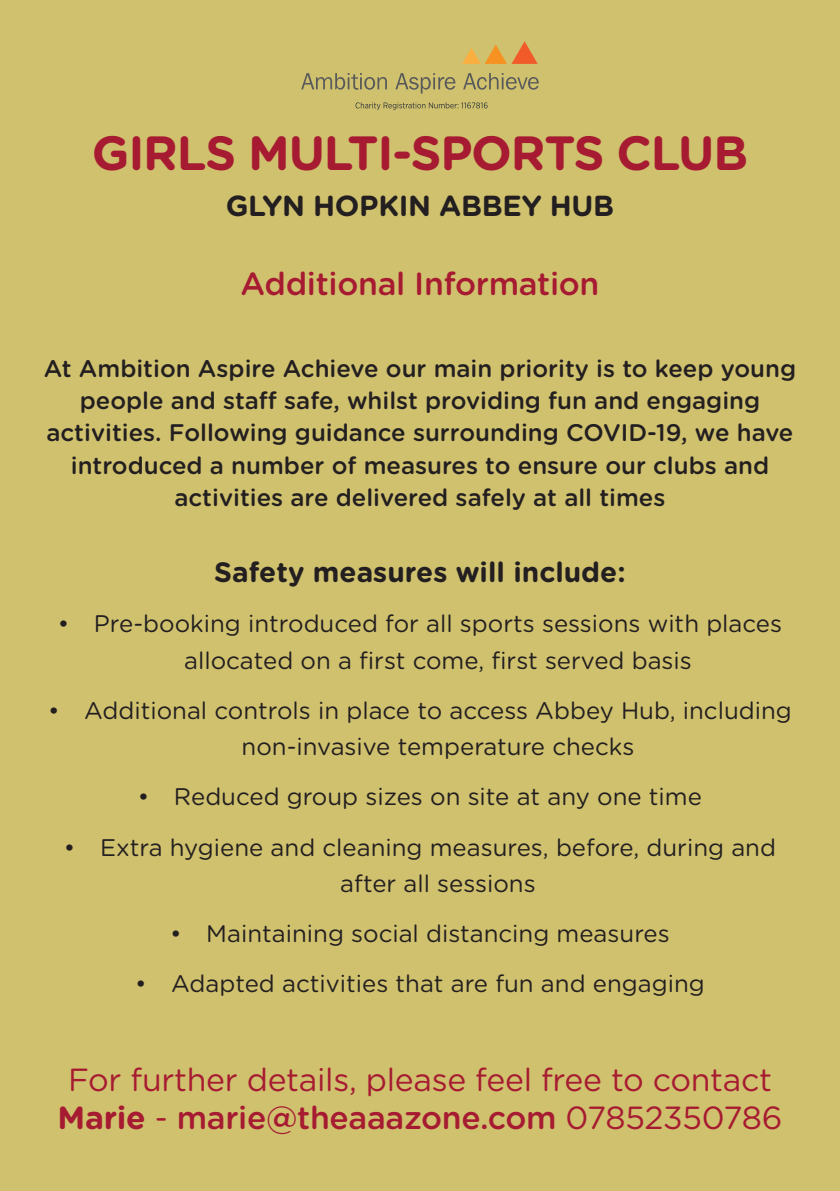
<style>
.page{position:relative;width:840px;height:1191px;background:#fff}
.page>*{position:absolute;margin:0;border:0;box-sizing:border-box;transform-origin:0 0}
.t1{font:700 48px "Gotham Rounded";letter-spacing:-.025em;color:#a61b31}
.t2{font:32px/38.4px "Gotham Rounded";letter-spacing:-.01em;color:#a61b31;text-align:center}
.t3{font:500 32px "Gotham Rounded";letter-spacing:-.01em;color:#a61b31}
.t4{font:700 29px "Gotham Rounded";letter-spacing:-.01em;color:#231f20}
.t5{font:700 28px "Gotham Rounded";color:#231f20}
.t6{font:24px/36px "Gotham Rounded";color:#231f20}
.t7{font:500 24px/32px "Gotham Rounded";color:#231f20;text-align:center}
.s1{font-weight:700}
.s2{font-weight:500}
</style>
<div class="page">
<div style="left:0;top:0;width:839px;height:1191px;background:#d0c16e"></div>
<svg style="left:301px;top:73px;width:86px;height:17px"></svg>
<svg style="left:395px;top:73px;width:60px;height:20px"></svg>
<svg style="left:463px;top:73px;width:75px;height:17px"></svg>
<svg style="left:462px;top:41px;width:75px;height:23px"></svg>
<svg style="left:355px;top:102px;width:132px;height:8px"></svg>
<p class="t1" style="left:92px;top:118px;width:657px">GIRLS MULTI-SPORTS CLUB</p>
<p class="t4" style="left:225px;top:185px;width:390px">GLYN HOPKIN ABBEY HUB</p>
<p class="t3" style="left:240px;top:261px;width:360px">Additional Information</p>
<p class="t7" style="left:44px;top:352px;width:753px">At Ambition Aspire Achieve our main priority is to keep young people and staff safe, whilst providing fun and engaging activities. Following guidance surrounding COVID-19, we have introduced a number of measures to ensure our clubs and activities are delivered safely at all times</p>
<p class="t5" style="left:214px;top:552px;width:412px">Safety measures will include:</p>
<p class="t6" style="left:184px;top:605px;width:599px;text-indent:-126px">• Pre-booking introduced for all sports sessions with places allocated on a first come, first served basis</p>
<p class="t6" style="left:241px;top:691px;width:551px;text-indent:-193px">• Additional controls in place to access Abbey Hub, including non-invasive temperature checks</p>
<p class="t6" style="left:138px;top:777px;width:565px">• Reduced group sizes on site at any one time</p>
<p class="t6" style="left:340px;top:828px;width:437px;text-indent:-276px">• Extra hygiene and cleaning measures, before, during and after all sessions</p>
<p class="t6" style="left:170px;top:914px;width:500px">• Maintaining social distancing measures</p>
<p class="t6" style="left:135px;top:964px;width:570px">• Adapted activities that are fun and engaging</p>
<p class="t2" style="left:57px;top:1059px;width:726px">For further details, please feel free to contact<br><span class="s1">Marie</span> - <span class="s2">marie@theaaazone.com</span> 07852350786</p>
</div>
